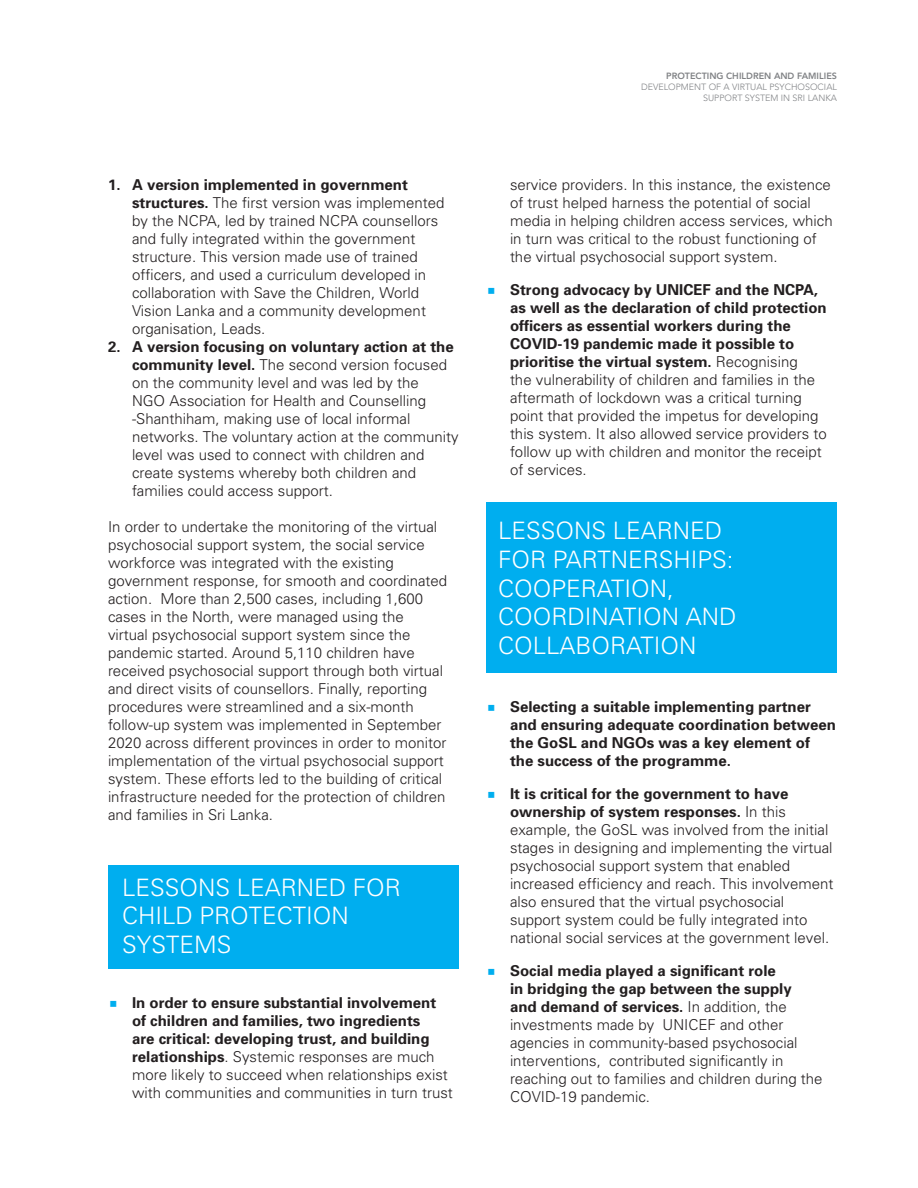
<style>
.page{position:relative;width:918px;height:1188px;background:#fff}
.page>*{position:absolute;margin:0;border:0;box-sizing:border-box;transform-origin:0 0}
.Body_text{font:300 24px/28.8px "Univers";color:#fff}
.Body_Indent{font:300 15px/18px "Univers";color:#231f20}
.Body_Indent-2{font:700 15px/18px "Univers";color:#231f20}
.t1{font:300 9px/10.8px "Avenir";color:#808285;text-align:right}
.s1{font-weight:700}
.s2{font-weight:300}
.s3{font-weight:800}
</style>
<div class="page">
<div style="left:108px;top:866px;width:351px;height:103px;background:#00aeef"></div>
<div style="left:486px;top:502px;width:351px;height:171px;background:#00aeef"></div>
<p class="Body_Indent" style="left:132px;top:176px;width:314px;text-indent:-24px"><span class="s1">1. A version implemented in government structures.</span> The first version was implemented by the NCPA, led by trained NCPA counsellors and fully integrated within the government structure. This version made use of trained officers, and used a curriculum developed in collaboration with Save the Children, World Vision Lanka and a community development organisation, Leads.</p>
<p class="Body_Indent" style="left:132px;top:338px;width:328px;text-indent:-24px"><span class="s1">2. A version focusing on voluntary action at the community level.</span> The second version focused on the community level and was led by the<br>NGO Association for Health and Counselling -Shanthiham, making use of local informal networks. The voluntary action at the community level was used to connect with children and create systems whereby both children and families could access support.</p>
<p class="Body_Indent" style="left:108px;top:518px;width:341px">In order to undertake the monitoring of the virtual psychosocial support system, the social service workforce was integrated with the existing government response, for smooth and coordinated action. More than 2,500 cases, including 1,600 cases in the North, were managed using the virtual psychosocial support system since the pandemic started. Around 5,110 children have received psychosocial support through both virtual and direct visits of counsellors. Finally, reporting procedures were streamlined and a six-month follow-up system was implemented in September 2020 across different provinces in order to monitor implementation of the virtual psychosocial support system. These efforts led to the building of critical infrastructure needed for the protection of children and families in Sri Lanka.</p>
<p class="Body_text" style="left:122px;top:873px;width:280px">LESSONS LEARNED FOR<br>CHILD PROTECTION<br>SYSTEMS</p>
<p class="Body_Indent-2" style="left:132px;top:994px;width:322px">In order to ensure substantial involvement of children and families, two ingredients<br>are critical: developing trust, and building relationships<span class="s2">. Systemic responses are much more likely to succeed when relationships exist with communities and communities in turn trust</span></p>
<p class="t1" style="left:641px;top:71px;width:197px"><span class="s3">PROTECTING CHILDREN AND FAMILIES<br></span>DEVELOPMENT OF A VIRTUAL PSYCHOSOCIAL<br>SUPPORT SYSTEM IN SRI LANKA</p>
<p class="Body_Indent" style="left:510px;top:176px;width:324px">service providers. In this instance, the existence of trust helped harness the potential of social media in helping children access services, which in turn was critical to the robust functioning of the virtual psychosocial support system.</p>
<p class="Body_Indent" style="left:510px;top:281px;width:318px"><span class="s1">Strong advocacy by UNICEF and the NCPA, as well as the declaration of child protection officers as essential workers during the COVID-19 pandemic made it possible to prioritise the virtual system.</span> Recognising<br>the vulnerability of children and families in the aftermath of lockdown was a critical turning point that provided the impetus for developing this system. It also allowed service providers to follow up with children and monitor the receipt of services.</p>
<p class="Body_text" style="left:498px;top:516px;width:240px">LESSONS LEARNED<br>FOR PARTNERSHIPS:<br>COOPERATION,<br>COORDINATION AND<br>COLLABORATION</p>
<p class="Body_Indent-2" style="left:510px;top:698px;width:327px">Selecting a suitable implementing partner and ensuring adequate coordination between the GoSL and NGOs was a key element of the success of the programme.</p>
<p class="Body_Indent" style="left:510px;top:785px;width:325px"><span class="s1">It is critical for the government to have ownership of system responses.</span> In this example, the GoSL was involved from the initial stages in designing and implementing the virtual psychosocial support system that enabled increased efficiency and reach. This involvement also ensured that the virtual psychosocial support system could be fully integrated into national social services at the government level.</p>
<p class="Body_Indent" style="left:510px;top:962px;width:314px"><span class="s1">Social media played a significant role<br>in bridging the gap between the supply<br>and demand of services.</span> In addition, the investments made by UNICEF and other agencies in community-based psychosocial interventions, contributed significantly in reaching out to families and children during the COVID-19 pandemic.</p>
</div>
